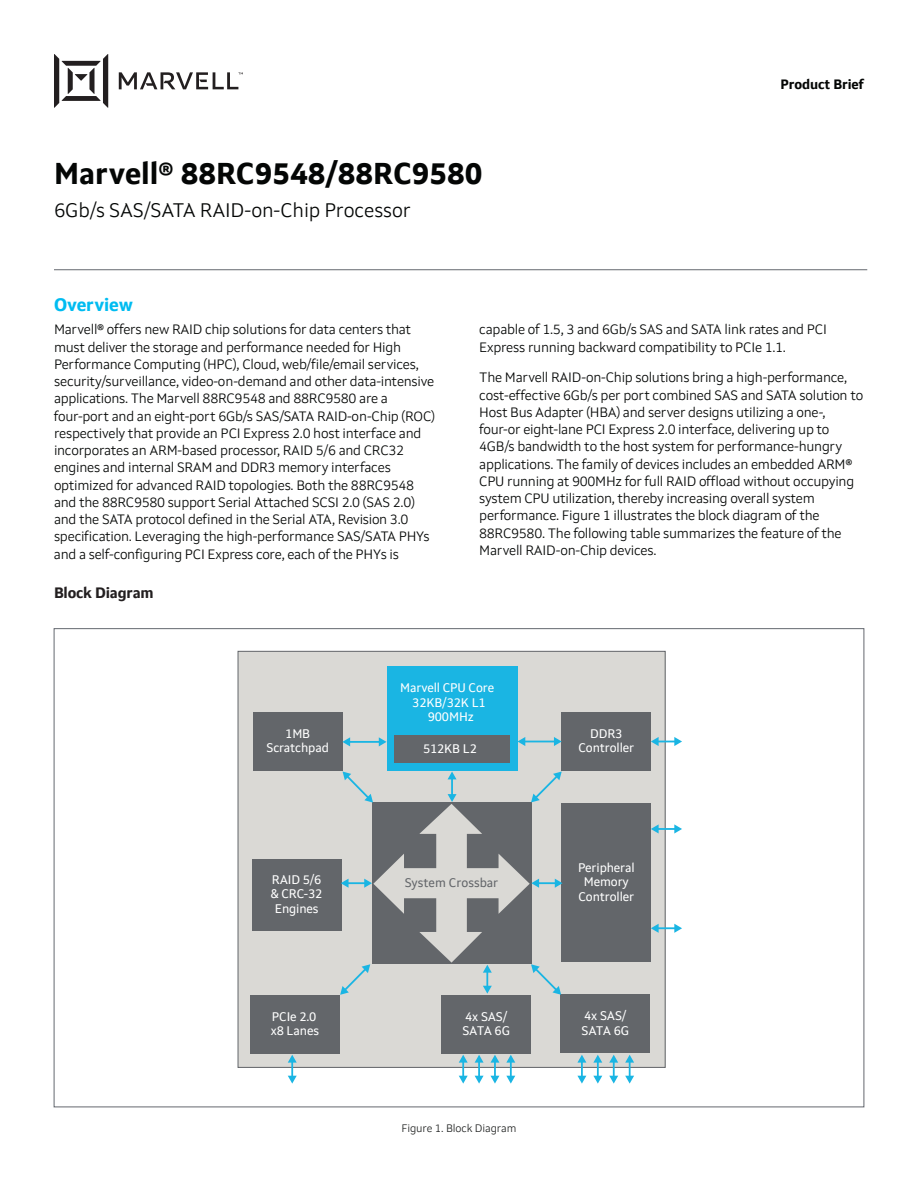
<style>
.page{position:relative;width:918px;height:1188px;background:#fff}
.page>*{position:absolute;margin:0;border:0;box-sizing:border-box;transform-origin:0 0}
.Main_Title{font:700 30px "Setimo";color:#040605}
.Main_Title-2{font:300 19.5px "Setimo";letter-spacing:-.01em;color:#040605}
.Body_Copy{font:700 18px "Setimo";letter-spacing:-.01em;color:#00bcf1}
.Body_Copy-2{font:700 15px "Setimo";letter-spacing:-.01em;color:#231f20}
.Body_Copy-3{font:300 13.5px/17.2px "Setimo";letter-spacing:-.02em;color:#040605}
.t1{font:700 13.5px "Setimo";letter-spacing:-.01em;color:#040605}
.t2{font:12.45px/14.5px "Setimo";letter-spacing:-.01em;color:#fff}
.t3{font:12.45px "Setimo";color:#63666a}
.B1_Body1{font:300 10.8px "Setimo";letter-spacing:-.01em;color:#212322}
</style>
<div class="page">
<svg style="left:54px;top:54px;width:189px;height:54px"></svg>
<hr style="left:54px;top:269px;width:813px;height:1px;background:#64686f">
<div style="left:238px;top:651px;width:427px;height:416px;background:#dad9d5"></div>
<div style="left:250px;top:995px;width:90px;height:58px;background:#63666a"></div>
<div style="left:562px;top:803px;width:89px;height:159px;background:#63666a"></div>
<div style="left:561px;top:995px;width:89px;height:58px;background:#63666a"></div>
<div style="left:442px;top:995px;width:89px;height:58px;background:#63666a"></div>
<div style="left:562px;top:713px;width:89px;height:58px;background:#63666a"></div>
<div style="left:253px;top:713px;width:89px;height:58px;background:#63666a"></div>
<div style="left:387px;top:666px;width:130px;height:105px;background:#1ab5e3"></div>
<div style="left:394px;top:735px;width:116px;height:27px;background:#63666a"></div>
<div style="left:252px;top:859px;width:89px;height:71px;background:#63666a"></div>
<svg style="left:651px;top:824px;width:31px;height:10px"></svg>
<svg style="left:651px;top:924px;width:31px;height:9px"></svg>
<hr style="left:349px;top:741px;width:31px;height:2px;background:#1ab5e3">
<svg style="left:379px;top:737px;width:8px;height:9px"></svg>
<svg style="left:342px;top:737px;width:8px;height:9px"></svg>
<svg style="left:651px;top:737px;width:31px;height:9px"></svg>
<svg style="left:459px;top:1055px;width:9px;height:29px"></svg>
<svg style="left:288px;top:1055px;width:9px;height:29px"></svg>
<svg style="left:475px;top:1055px;width:9px;height:29px"></svg>
<svg style="left:490px;top:1055px;width:9px;height:29px"></svg>
<svg style="left:506px;top:1055px;width:9px;height:29px"></svg>
<svg style="left:577px;top:1055px;width:9px;height:29px"></svg>
<svg style="left:593px;top:1055px;width:9px;height:29px"></svg>
<svg style="left:609px;top:1055px;width:9px;height:29px"></svg>
<svg style="left:625px;top:1055px;width:9px;height:29px"></svg>
<hr style="left:524px;top:741px;width:31px;height:1px;background:#1ab5e3">
<svg style="left:554px;top:737px;width:8px;height:9px"></svg>
<svg style="left:518px;top:737px;width:7px;height:9px"></svg>
<svg style="left:340px;top:772px;width:223px;height:223px"></svg>
<h1 class="Main_Title" style="left:54px;top:156px;width:430px">Marvell® 88RC9548/88RC9580</h1>
<h1 class="Main_Title-2" style="left:54px;top:199px;width:358px">6Gb/s SAS/SATA RAID-on-Chip Processor</h1>
<p class="t1" style="left:781px;top:76px;width:85px">Product Brief</p>
<p class="Body_Copy" style="left:54px;top:294px;width:80px">Overview</p>
<p class="Body_Copy-3" style="left:54px;top:321px;width:383px">Marvell® offers new RAID chip solutions for data centers that must deliver the storage and performance needed for High Performance Computing (HPC), Cloud, web/file/email services, security/surveillance, video-on-demand and other data-intensive applications. The Marvell 88RC9548 and 88RC9580 are a four-port and an eight-port 6Gb/s SAS/SATA RAID-on-Chip (ROC) respectively that provide an PCI Express 2.0 host interface and incorporates an ARM-based processor, RAID 5/6 and CRC32 engines and internal SRAM and DDR3 memory interfaces optimized for advanced RAID topologies. Both the 88RC9548 and the 88RC9580 support Serial Attached SCSI 2.0 (SAS 2.0) and the SATA protocol defined in the Serial ATA, Revision 3.0 specification. Leveraging the high-performance SAS/SATA PHYs and a self-configuring PCI Express core, each of the PHYs is</p>
<p class="Body_Copy-2" style="left:54px;top:584px;width:101px">Block Diagram</p>
<p class="Body_Copy-3" style="left:479px;top:321px;width:349px">capable of 1.5, 3 and 6Gb/s SAS and SATA link rates and PCI<br>Express running backward compatibility to PCIe 1.1.</p>
<p class="Body_Copy-3" style="left:479px;top:369px;width:385px">The Marvell RAID-on-Chip solutions bring a high-performance, cost-effective 6Gb/s per port combined SAS and SATA solution to Host Bus Adapter (HBA) and server designs utilizing a one-, four-or eight-lane PCI Express 2.0 interface, delivering up to 4GB/s bandwidth to the host system for performance-hungry applications. The family of devices includes an embedded ARM® CPU running at 900MHz for full RAID offload without occupying system CPU utilization, thereby increasing overall system performance. Figure 1 illustrates the block diagram of the 88RC9580. The following table summarizes the feature of the Marvell RAID-on-Chip devices.</p>
<p class="t2" style="left:267px;top:726px;width:64px;text-align:center">1MB<br>Scratchpad</p>
<p class="t2" style="left:400px;top:681px;width:96px">Marvell CPU Core</p>
<p class="t2" style="left:428px;top:710px;width:48px">900MHz</p>
<p class="t2" style="left:423px;top:741px;width:55px">512KB L2</p>
<p class="t2" style="left:412px;top:695px;width:75px">32KB/32K L1</p>
<p class="t2" style="left:579px;top:726px;width:57px;text-align:center">DDR3<br>Controller</p>
<p class="t2" style="left:272px;top:872px;width:51px">RAID 5/6</p>
<p class="t2" style="left:275px;top:901px;width:45px">Engines</p>
<p class="t2" style="left:271px;top:887px;width:53px">&amp; CRC-32</p>
<p class="t3" style="left:405px;top:875px;width:95px">System Crossbar</p>
<p class="t2" style="left:578px;top:860px;width:58px">Peripheral</p>
<p class="t2" style="left:579px;top:889px;width:57px">Controller</p>
<p class="t2" style="left:584px;top:875px;width:47px">Memory</p>
<p class="t2" style="left:271px;top:1009px;width:50px">PCIe 2.0 x8 Lanes</p>
<p class="t2" style="left:463px;top:1009px;width:49px">4x SAS/<br>SATA 6G</p>
<p class="t2" style="left:582px;top:1009px;width:49px">4x SAS/<br>SATA 6G</p>
<p class="B1_Body1" style="left:401px;top:1122px;width:117px">Figure 1. Block Diagram</p>
</div>
